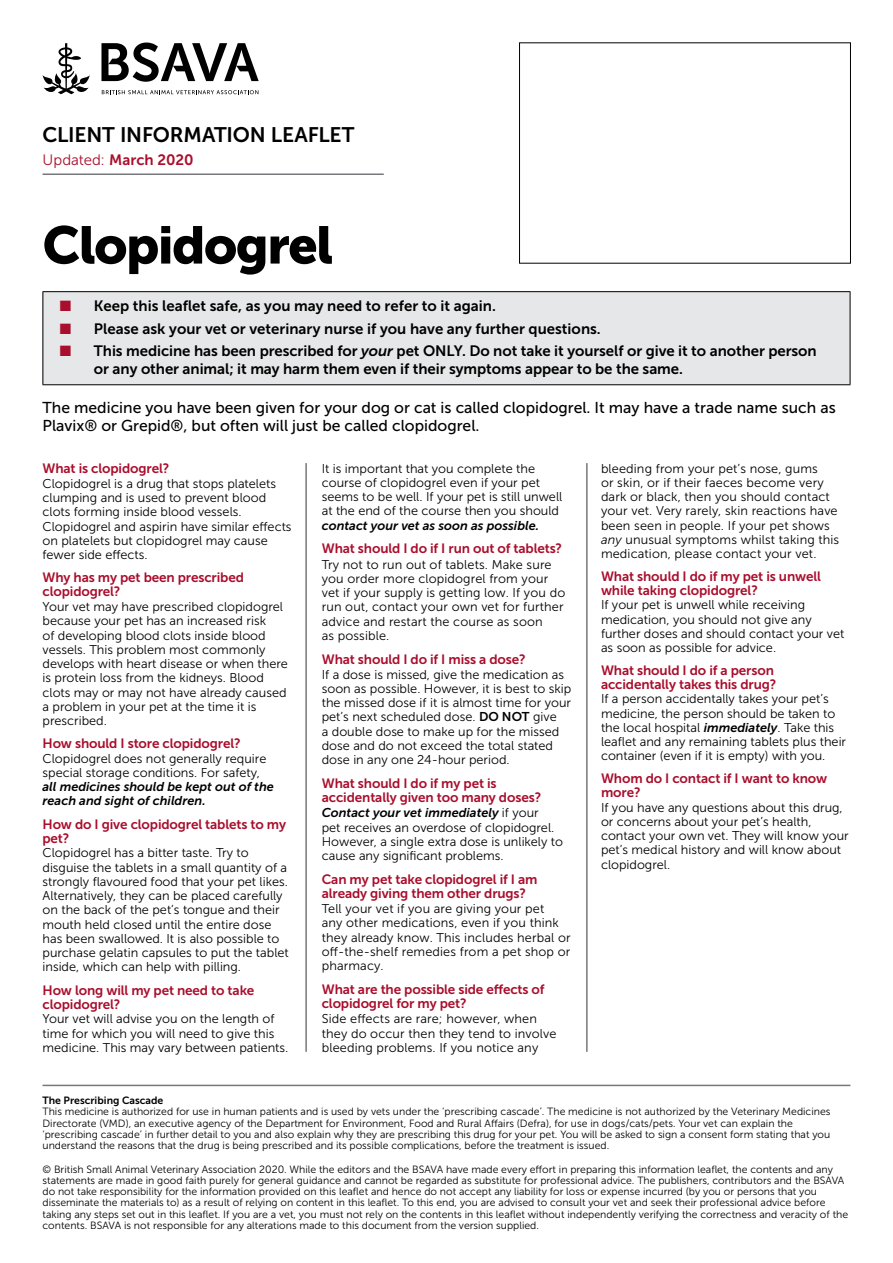
<style>
.page{position:relative;width:893px;height:1263px;background:#fff}
.page>*{position:absolute;margin:0;border:0;box-sizing:border-box;transform-origin:0 0}
.t1{font:52.5px "Museo Sans 900";letter-spacing:-.03em;color:#000}
.t2{font:21px "Museo Sans 700";letter-spacing:-.01em;color:#000}
.t3{font:15.75px/17.2px "Museo Sans 500";color:#000}
.t4{font:15px/18px "Museo Sans 700";letter-spacing:-.005em;color:#000}
.t5{font:15px "Museo Sans 700";color:#a90e2c}
.t6{font:13.5px/14.2px "Museo Sans 700";letter-spacing:-.01em;color:#a90e2c}
.t7{font:12.75px/14.2px "Museo Sans 300";color:#000}
.t8{font:italic 12.75px/14.2px "Museo Sans 700";color:#000}
.t9{font:10.5px/11.2px "Museo Sans 300";color:#000}
.t10{font:10.5px "Museo Sans 700";color:#000}
.s1{font-family:"Museo Sans 300"}
.s2{color:#a90e2c}
.s3{font-style:italic}
.s4{font-family:"Museo Sans 700";font-style:italic}
.s5{font-family:"Museo Sans 700"}
.s6{font-family:"Museo Sans 300";font-style:normal}
</style>
<div class="page">
<hr style="left:43px;top:173px;width:341px;height:2px;background:#77787b">
<div style="left:43px;top:292px;width:807px;height:93px;background:#e6e7e8"></div>
<hr style="left:43px;top:291px;width:807px;height:1px;background:#000">
<hr style="left:43px;top:292px;width:1px;height:92px;background:#000">
<hr style="left:850px;top:292px;width:1px;height:92px;background:#000">
<hr style="left:43px;top:384px;width:807px;height:1px;background:#000">
<hr style="left:43px;top:1085px;width:807px;height:1px;background:#77787b">
<svg style="left:101px;top:43px;width:158px;height:39px"></svg>
<svg style="left:102px;top:90px;width:156px;height:4px"></svg>
<svg style="left:43px;top:43px;width:47px;height:51px"></svg>
<hr style="left:305px;top:463px;width:2px;height:589px;background:#77787b">
<hr style="left:586px;top:463px;width:2px;height:589px;background:#77787b">
<div style="left:519px;top:42px;width:332px;height:222px;border:1px solid #000"></div>
<h2 class="t2" style="left:43px;top:124px;width:313px">CLIENT INFORMATION LEAFLET</h2>
<p class="t5" style="left:43px;top:151px;width:152px"><span class="s1">Updated:</span> March 2020</p>
<h1 class="t1" style="left:43px;top:215px;width:292px">Clopidogrel</h1>
<p class="t4" style="left:60px;top:297px;width:438px"><span class="s2">■</span> Keep this leaflet safe, as you may need to refer to it again.</p>
<p class="t4" style="left:60px;top:319px;width:542px"><span class="s2">■</span> Please ask your vet or veterinary nurse if you have any further questions.</p>
<p class="t4" style="left:94px;top:342px;width:724px;text-indent:-34px"><span class="s2">■</span> This medicine has been prescribed for <span class="s3">your</span> pet ONLY. Do not take it yourself or give it to another person or any other animal; it may harm them even if their symptoms appear to be the same.</p>
<p class="t3" style="left:43px;top:399px;width:795px">The medicine you have been given for your dog or cat is called clopidogrel. It may have a trade name such as<br>Plavix® or Grepid®, but often will just be called clopidogrel.</p>
<p class="t6" style="left:43px;top:461px;width:128px">What is clopidogrel?</p>
<p class="t7" style="left:43px;top:476px;width:251px">Clopidogrel is a drug that stops platelets clumping and is used to prevent blood clots forming inside blood vessels.<br>Clopidogrel and aspirin have similar effects on platelets but clopidogrel may cause fewer side effects.</p>
<p class="t6" style="left:43px;top:570px;width:203px">Why has my pet been prescribed clopidogrel?</p>
<p class="t7" style="left:43px;top:600px;width:247px">Your vet may have prescribed clopidogrel because your pet has an increased risk<br>of developing blood clots inside blood vessels. This problem most commonly develops with heart disease or when there is protein loss from the kidneys. Blood clots may or may not have already caused a problem in your pet at the time it is prescribed.</p>
<p class="t6" style="left:43px;top:736px;width:200px">How should I store clopidogrel?</p>
<p class="t7" style="left:43px;top:751px;width:225px">Clopidogrel does not generally require special storage conditions. For safety,</p>
<p class="t8" style="left:43px;top:780px;width:233px">all medicines should be kept out of the reach and sight of children.</p>
<p class="t6" style="left:43px;top:817px;width:245px">How do I give clopidogrel tablets to my pet?</p>
<p class="t7" style="left:43px;top:846px;width:248px">Clopidogrel has a bitter taste. Try to disguise the tablets in a small quantity of a strongly flavoured food that your pet likes.<br>Alternatively, they can be placed carefully on the back of the pet’s tongue and their mouth held closed until the entire dose has been swallowed. It is also possible to purchase gelatin capsules to put the tablet inside, which can help with pilling.</p>
<p class="t6" style="left:43px;top:983px;width:213px">How long will my pet need to take clopidogrel?</p>
<p class="t7" style="left:43px;top:1012px;width:247px">Your vet will advise you on the length of time for which you will need to give this medicine. This may vary between patients.</p>
<p class="t7" style="left:601px;top:461px;width:240px">bleeding from your pet’s nose, gums<br>or skin, or if their faeces become very dark or black, then you should contact your vet. Very rarely, skin reactions have been seen in people. If your pet shows <span class="s3">any</span> unusual symptoms whilst taking this medication, please contact your vet.</p>
<p class="t6" style="left:601px;top:569px;width:221px">What should I do if my pet is unwell while taking clopidogrel?</p>
<p class="t7" style="left:601px;top:598px;width:245px">If your pet is unwell while receiving medication, you should not give any further doses and should contact your vet as soon as possible for advice.</p>
<p class="t6" style="left:601px;top:663px;width:177px">What should I do if a person accidentally takes this drug?</p>
<p class="t7" style="left:601px;top:692px;width:247px">If a person accidentally takes your pet’s medicine, the person should be taken to the local hospital <span class="s4">immediately</span>. Take this leaflet and any remaining tablets plus their container (even if it is empty) with you.</p>
<p class="t6" style="left:601px;top:771px;width:228px">Whom do I contact if I want to know more?</p>
<p class="t7" style="left:601px;top:800px;width:249px">If you have any questions about this drug, or concerns about your pet’s health, contact your own vet. They will know your pet’s medical history and will know about clopidogrel.</p>
<p class="t7" style="left:322px;top:461px;width:242px">It is important that you complete the course of clopidogrel even if your pet seems to be well. If your pet is still unwell at the end of the course then you should</p>
<p class="t8" style="left:322px;top:518px;width:219px">contact your vet as soon as possible.</p>
<p class="t6" style="left:322px;top:541px;width:242px">What should I do if I run out of tablets?</p>
<p class="t7" style="left:322px;top:557px;width:245px">Try not to run out of tablets. Make sure you order more clopidogrel from your vet if your supply is getting low. If you do run out, contact your own vet for further advice and restart the course as soon<br>as possible.</p>
<p class="t6" style="left:322px;top:652px;width:205px">What should I do if I miss a dose?</p>
<p class="t7" style="left:322px;top:667px;width:251px">If a dose is missed, give the medication as soon as possible. However, it is best to skip the missed dose if it is almost time for your pet’s next scheduled dose. <span class="s5">DO NOT</span> give<br>a double dose to make up for the missed dose and do not exceed the total stated dose in any one 24-hour period.</p>
<p class="t6" style="left:322px;top:776px;width:221px">What should I do if my pet is accidentally given too many doses?</p>
<p class="t8" style="left:322px;top:806px;width:218px">Contact your vet immediately <span class="s6">if your</span></p>
<p class="t7" style="left:322px;top:820px;width:243px">pet receives an overdose of clopidogrel.<br>However, a single extra dose is unlikely to cause any significant problems.</p>
<p class="t6" style="left:322px;top:872px;width:217px">Can my pet take clopidogrel if I am already giving them other drugs?</p>
<p class="t7" style="left:322px;top:902px;width:250px">Tell your vet if you are giving your pet<br>any other medications, even if you think they already know. This includes herbal or off-the-shelf remedies from a pet shop or pharmacy.</p>
<p class="t6" style="left:322px;top:982px;width:224px">What are the possible side effects of clopidogrel for my pet?</p>
<p class="t7" style="left:322px;top:1012px;width:236px">Side effects are rare; however, when they do occur then they tend to involve bleeding problems. If you notice any</p>
<p class="t10" style="left:43px;top:1095px;width:122px">The Prescribing Cascade</p>
<p class="t9" style="left:43px;top:1106px;width:789px">This medicine is authorized for use in human patients and is used by vets under the ‘prescribing cascade’. The medicine is not authorized by the Veterinary Medicines Directorate (VMD), an executive agency of the Department for Environment, Food and Rural Affairs (Defra), for use in dogs/cats/pets. Your vet can explain the ‘prescribing cascade’ in further detail to you and also explain why they are prescribing this drug for your pet. You will be asked to sign a consent form stating that you understand the reasons that the drug is being prescribed and its possible complications, before the treatment is issued.</p>
<p class="t9" style="left:43px;top:1163px;width:807px">© British Small Animal Veterinary Association 2020. While the editors and the BSAVA have made every effort in preparing this information leaflet, the contents and any statements are made in good faith purely for general guidance and cannot be regarded as substitute for professional advice. The publishers, contributors and the BSAVA do not take responsibility for the information provided on this leaflet and hence do not accept any liability for loss or expense incurred (by you or persons that you disseminate the materials to) as a result of relying on content in this leaflet. To this end, you are advised to consult your vet and seek their professional advice before taking any steps set out in this leaflet. If you are a vet, you must not rely on the contents in this leaflet without independently verifying the correctness and veracity of the contents. BSAVA is not responsible for any alterations made to this document from the version supplied.</p>
</div>
